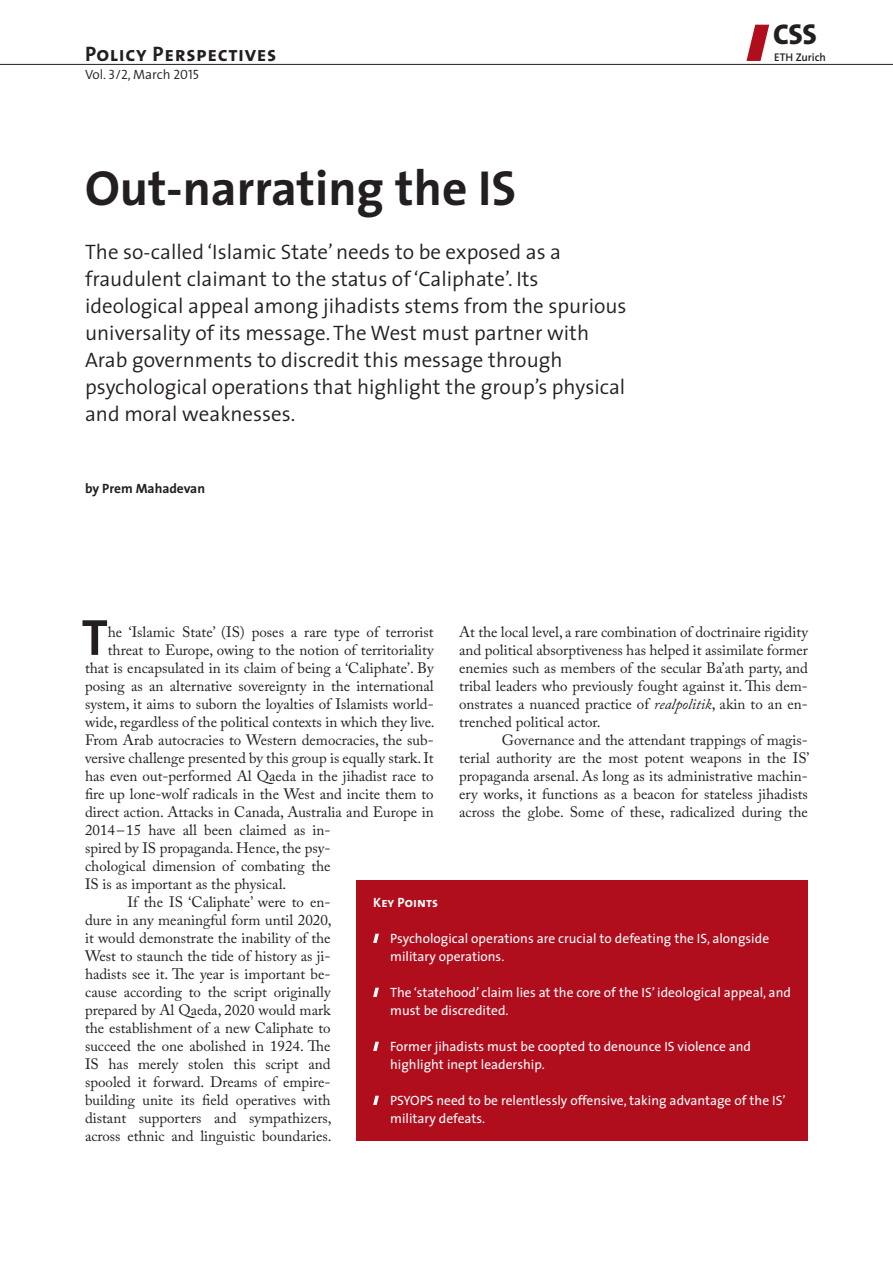
<style>
.page{position:relative;width:893px;height:1263px;background:#fff}
.page>*{position:absolute;margin:0;border:0;box-sizing:border-box;transform-origin:0 0}
.t1{font:700 51.3px "The Sans";color:#231f20}
.t2{font:700 49.5px "The Sans";color:#231f20}
.t3{font:800 28.8px "The Sans";color:#231f20}
.t4{font:300 21px/27px "The Sans";color:#231f20}
.t5{font:21px "The Sans Bold Caps";letter-spacing:.03em;color:#231f20}
.t6{font:15px/18px "Adobe Caslon Pro";color:#231f20;text-align:justify}
.t7{font:13.5px/18px "The Sans";color:#fff}
.t8{font:300 13.5px "The Sans";color:#231f20}
.t9{font:700 13.5px "The Sans";color:#231f20}
.t10{font:13.5px "The Sans Bold Caps";letter-spacing:.01em;color:#fff}
.t11{font:600 11.1px "The Sans";color:#231f20}
.s1{font-family:"The Sans Semi Light Caps";font-weight:400}
.s2{font-style:italic}
</style>
<div class="page">
<svg style="left:746px;top:25px;width:23px;height:36px"></svg>
<hr style="left:0;top:64px;width:893px;height:1px;background:#231f20">
<div style="left:356px;top:880px;width:452px;height:261px;background:#b00d1d"></div>
<svg style="left:373px;top:934px;width:6px;height:9px"></svg>
<svg style="left:373px;top:988px;width:6px;height:9px"></svg>
<svg style="left:373px;top:1042px;width:6px;height:9px"></svg>
<svg style="left:373px;top:1096px;width:6px;height:9px"></svg>
<h3 class="t5" style="left:85px;top:36px;width:193px">Policy Perspectives</h3>
<p class="t8" style="left:85px;top:63px;width:115px">Vol. <span class="s1">3/2</span>, March <span class="s1">2015</span></p>
<h2 class="t2" style="left:85px;top:147px;width:433px">Out-narrating the IS</h2>
<p class="t4" style="left:85px;top:238px;width:543px">The so-called ‘Islamic State’ needs to be exposed as a fraudulent claimant to the status of ‘Caliphate’. Its ideological appeal among jihadists stems from the spurious universality of its message. The West must partner with Arab governments to discredit this message through psychological operations that highlight the group’s physical and moral weaknesses.</p>
<p class="t9" style="left:85px;top:477px;width:122px">by Prem Mahadevan</p>
<h3 class="t3" style="left:773px;top:10px;width:45px">CSS</h3>
<p class="t11" style="left:774px;top:48px;width:53px">ETH Zurich</p>
<h1 class="t1" style="left:82px;top:595px;width:28px">T</h1>
<p class="t6" style="left:108px;top:623px;width:327px">he ‘Islamic State’ (IS) poses a rare type of terrorist</p>
<p class="t6" style="left:459px;top:623px;width:350px">At the local level, a rare combination of doctrinaire rigidity and political absorptiveness has helped it assimilate former enemies such as members of the secular Ba’ath party, and tribal leaders who previously fought against it. This dem&shy;onstrates a nuanced practice of <span class="s2">realpolitik</span>, akin to an en&shy;trenched political actor.</p>
<p class="t6" style="left:459px;top:731px;width:352px;text-indent:43px">Governance and the attendant trappings of magis&shy;terial authority are the most potent weapons in the IS’ propaganda arsenal. As long as its administrative machin&shy;ery works, it functions as a beacon for stateless jihadists across the globe. Some of these, radicalized during the</p>
<p class="t6" style="left:108px;top:641px;width:327px">threat to Europe, owing to the notion of territoriality</p>
<p class="t6" style="left:85px;top:659px;width:350px">that is encapsulated in its claim of being a ‘Caliphate’. By</p>
<p class="t6" style="left:85px;top:677px;width:350px">posing as an alternative sovereignty in the international</p>
<p class="t6" style="left:85px;top:695px;width:350px">system, it aims to suborn the loyalties of Islamists world-</p>
<p class="t6" style="left:85px;top:713px;width:351px">wide, regardless of the political contexts in which they live.</p>
<p class="t6" style="left:85px;top:731px;width:350px">From Arab autocracies to Western democracies, the sub-</p>
<p class="t6" style="left:85px;top:749px;width:350px">versive challenge presented by this group is equally stark. It</p>
<p class="t6" style="left:85px;top:767px;width:350px">has even out-performed Al Qaeda in the jihadist race to</p>
<p class="t6" style="left:85px;top:785px;width:350px">fire up lone-wolf radicals in the West and incite them to</p>
<p class="t6" style="left:85px;top:803px;width:350px">direct action. Attacks in Canada, Australia and Europe in</p>
<p class="t6" style="left:85px;top:821px;width:247px">2014– 15 have all been claimed as in-</p>
<p class="t6" style="left:85px;top:839px;width:247px">spired by IS propaganda. Hence, the psy-</p>
<p class="t6" style="left:85px;top:857px;width:247px">chological dimension of combating the</p>
<p class="t6" style="left:85px;top:875px;width:203px">IS is as important as the physical.</p>
<p class="t6" style="left:128px;top:893px;width:205px">If the IS ‘Caliphate’ were to en-</p>
<p class="t6" style="left:85px;top:911px;width:248px">dure in any meaningful form until 2020,</p>
<p class="t6" style="left:85px;top:929px;width:247px">it would demonstrate the inability of the</p>
<p class="t6" style="left:85px;top:947px;width:247px">West to staunch the tide of history as ji-</p>
<p class="t6" style="left:85px;top:965px;width:247px">hadists see it. The year is important be-</p>
<p class="t6" style="left:85px;top:983px;width:247px">cause according to the script originally</p>
<p class="t6" style="left:85px;top:1001px;width:247px">prepared by Al Qaeda, 2020 would mark</p>
<p class="t6" style="left:85px;top:1019px;width:247px">the establishment of a new Caliphate to</p>
<p class="t6" style="left:85px;top:1037px;width:247px">succeed the one abolished in 1924. The</p>
<p class="t6" style="left:85px;top:1055px;width:247px">IS has merely stolen this script and</p>
<p class="t6" style="left:85px;top:1073px;width:247px">spooled it forward. Dreams of empire-</p>
<p class="t6" style="left:85px;top:1091px;width:247px">building unite its field operatives with</p>
<p class="t6" style="left:85px;top:1109px;width:248px">distant supporters and sympathizers,</p>
<p class="t6" style="left:85px;top:1127px;width:248px">across ethnic and linguistic boundaries.</p>
<p class="t10" style="left:373px;top:891px;width:66px">Key Points</p>
<p class="t7" style="left:390px;top:929px;width:381px">Psychological operations are crucial to defeating the IS, alongside military operations.</p>
<p class="t7" style="left:390px;top:983px;width:402px">The ‘statehood’ claim lies at the core of the IS’ ideological appeal, and must be discredited.</p>
<p class="t7" style="left:390px;top:1037px;width:362px">Former jihadists must be coopted to denounce IS violence and highlight inept leadership.</p>
<p class="t7" style="left:390px;top:1091px;width:397px">PSYOPS need to be relentlessly offensive, taking advantage of the IS’ military defeats.</p>
</div>
